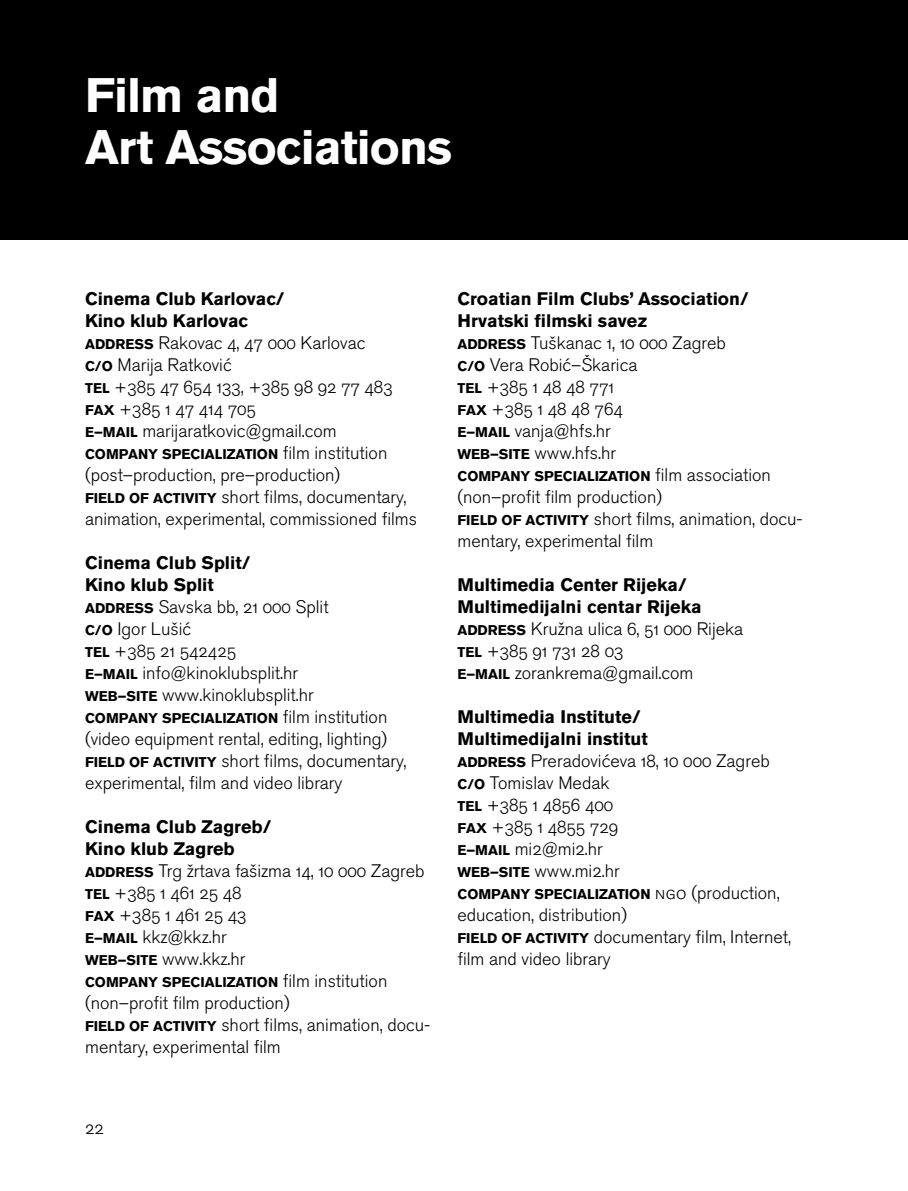
<style>
.page{position:relative;width:908px;height:1191px;background:#fff}
.page>*{position:absolute;margin:0;border:0;box-sizing:border-box;transform-origin:0 0}
.t1{font:700 48px/52px "Akzidenz Grotesk CE";letter-spacing:-.02em;color:#fff}
.t2{font:18px/22px "Akzidenz Grotesk CE Light Os F";color:#000}
.t3{font:700 18px/22px "Akzidenz Grotesk CE";color:#000}
.t4{font:700 14px "Akzidenz Grotesk CE";color:#000}
.s1{font-family:"Akzidenz Grotesk CE";font-weight:700;font-size:14px}
.s2{font-family:"Akzidenz Grotesk CE Light SC"}
</style>
<div class="page">
<div style="left:0;top:0;width:907px;height:239px;background:#000"></div>
<h1 class="t1" style="left:85px;top:70px;width:368px">FILM AND<br>ART ASSOCIATIONS</h1>
<p class="t3" style="left:85px;top:288px;width:201px">CINEMA CLUB KARLOVAC/<br>KINO KLUB KARLOVAC</p>
<p class="t4" style="left:85px;top:336px;width:21px">ADDRESS</p>
<p class="t2" style="left:85px;top:332px;width:309px;text-indent:73px">Rakovac 4, 47 000 Karlovac<br><span class="s1">C/O</span> Marija Ratković<br><span class="s1">TEL</span> +385 47 654 133, +385 98 92 77 483<br><span class="s1">FAX</span> +385 1 47 414 705</p>
<p class="t4" style="left:85px;top:424px;width:28px">E–MAI</p>
<p class="t2" style="left:130px;top:420px;width:208px"><span class="s1">L</span> marijaratkovic@gmail.com</p>
<p class="t4" style="left:85px;top:446px;width:33px">COMPA</p>
<p class="t4" style="left:138px;top:446px;width:34px">NY SPECIA</p>
<p class="t2" style="left:85px;top:442px;width:303px;text-indent:129px"><span class="s1">LIZATION</span> film institution (post–production, pre–production)</p>
<p class="t4" style="left:85px;top:490px;width:77px">FIELD OF ACTI</p>
<p class="t2" style="left:85px;top:486px;width:333px;text-indent:100px"><span class="s1">VITY</span> short films, documentary, animation, experimental, commissioned films</p>
<p class="t3" style="left:85px;top:552px;width:167px">CINEMA CLUB SPLIT/<br>KINO KLUB SPLIT</p>
<p class="t4" style="left:85px;top:600px;width:21px">ADDRESS</p>
<p class="t2" style="left:85px;top:596px;width:245px;text-indent:73px">Savska bb, 21 000 Split<br><span class="s1">C/O</span> Igor Lušić<br><span class="s1">TEL</span> +385 21 542425</p>
<p class="t4" style="left:85px;top:666px;width:28px">E–MAI</p>
<p class="t2" style="left:130px;top:662px;width:169px"><span class="s1">L</span> info@kinoklubsplit.hr</p>
<p class="t4" style="left:85px;top:688px;width:51px">WEB–SITE</p>
<p class="t2" style="left:162px;top:684px;width:153px">www.kinoklubsplit.hr</p>
<p class="t4" style="left:85px;top:710px;width:33px">COMPA</p>
<p class="t4" style="left:138px;top:710px;width:34px">NY SPECIA</p>
<p class="t2" style="left:85px;top:706px;width:303px;text-align:right"><span class="s1">LIZATION</span> film institution<br>(video equipment rental, editing, lighting)</p>
<p class="t4" style="left:85px;top:754px;width:77px">FIELD OF ACTI</p>
<p class="t2" style="left:85px;top:750px;width:323px;text-indent:100px"><span class="s1">VITY</span> short films, documentary, experimental, film and video library</p>
<p class="t3" style="left:85px;top:816px;width:188px">CINEMA CLUB ZAGREB/<br>KINO KLUB ZAGREB</p>
<p class="t4" style="left:85px;top:864px;width:21px">ADDRESS</p>
<p class="t2" style="left:85px;top:860px;width:341px;text-indent:73px">Trg žrtava fašizma 14, 10 000 Zagreb<br><span class="s1">TEL</span> +385 1 461 25 48<br><span class="s1">FAX</span> +385 1 461 25 43</p>
<p class="t4" style="left:85px;top:930px;width:28px">E–MAI</p>
<p class="t2" style="left:130px;top:926px;width:98px"><span class="s1">L</span> kkz@kkz.hr</p>
<p class="t4" style="left:85px;top:952px;width:51px">WEB–SITE</p>
<p class="t2" style="left:162px;top:948px;width:85px">www.kkz.hr</p>
<p class="t4" style="left:85px;top:974px;width:33px">COMPA</p>
<p class="t4" style="left:138px;top:974px;width:34px">NY SPECIA</p>
<p class="t2" style="left:85px;top:970px;width:303px;text-indent:129px"><span class="s1">LIZATION</span> film institution (non–profit film production)</p>
<p class="t4" style="left:85px;top:1018px;width:77px">FIELD OF ACTI</p>
<p class="t2" style="left:85px;top:1014px;width:346px;text-indent:100px"><span class="s1">VITY</span> short films, animation, docu&shy;mentary, experimental film</p>
<p class="t2" style="left:85px;top:1117px;width:20px">22</p>
<p class="t3" style="left:457px;top:288px;width:292px">CROATIAN FILM CLUBS’ ASSOCIATION/<br>HRVATSKI FILMSKI SAVEZ</p>
<p class="t4" style="left:457px;top:336px;width:21px">ADDRESS</p>
<p class="t2" style="left:457px;top:332px;width:270px;text-indent:73px">Tuškanac 1, 10 000 Zagreb<br><span class="s1">C/O</span> Vera Robić–Škarica<br><span class="s1">TEL</span> +385 1 48 48 771<br><span class="s1">FAX</span> +385 1 48 48 764</p>
<p class="t4" style="left:457px;top:424px;width:28px">E–MAI</p>
<p class="t2" style="left:502px;top:420px;width:110px"><span class="s1">L</span> vanja@hfs.hr</p>
<p class="t4" style="left:457px;top:446px;width:51px">WEB–SITE</p>
<p class="t2" style="left:534px;top:442px;width:83px">www.hfs.hr</p>
<p class="t4" style="left:457px;top:468px;width:33px">COMPA</p>
<p class="t4" style="left:510px;top:468px;width:34px">NY SPECIA</p>
<p class="t2" style="left:457px;top:464px;width:315px;text-indent:129px"><span class="s1">LIZATION</span> film association (non–profit film production)</p>
<p class="t4" style="left:457px;top:512px;width:77px">FIELD OF ACTI</p>
<p class="t2" style="left:457px;top:508px;width:346px;text-indent:100px"><span class="s1">VITY</span> short films, animation, docu&shy;mentary, experimental film</p>
<p class="t3" style="left:457px;top:574px;width:246px">MULTIMEDIA CENTER RIJEKA/<br>MULTIMEDIJALNI CENTAR RIJEKA</p>
<p class="t4" style="left:457px;top:622px;width:21px">ADDRESS</p>
<p class="t2" style="left:457px;top:618px;width:287px;text-indent:73px">Kružna ulica 6, 51 000 Rijeka<br><span class="s1">TEL</span> +385 91 731 28 03</p>
<p class="t4" style="left:457px;top:666px;width:28px">E–MAI</p>
<p class="t2" style="left:502px;top:662px;width:192px"><span class="s1">L</span> zorankrema@gmail.com</p>
<p class="t3" style="left:457px;top:706px;width:192px">MULTIMEDIA INSTITUTE/<br>MULTIMEDIJALNI INSTITUT</p>
<p class="t4" style="left:457px;top:754px;width:21px">ADDRESS</p>
<p class="t2" style="left:457px;top:750px;width:313px;text-indent:73px">Preradovićeva 18, 10 000 Zagreb<br><span class="s1">C/O</span> Tomislav Medak<br><span class="s1">TEL</span> +385 1 4856 400<br><span class="s1">FAX</span> +385 1 4855 729</p>
<p class="t4" style="left:457px;top:842px;width:28px">E–MAI</p>
<p class="t2" style="left:502px;top:838px;width:102px"><span class="s1">L</span> mi2@mi2.hr</p>
<p class="t4" style="left:457px;top:864px;width:51px">WEB–SITE</p>
<p class="t2" style="left:534px;top:860px;width:87px">www.mi2.hr</p>
<p class="t4" style="left:457px;top:886px;width:33px">COMPA</p>
<p class="t4" style="left:510px;top:886px;width:34px">NY SPECIA</p>
<p class="t2" style="left:457px;top:882px;width:323px;text-indent:129px"><span class="s1">LIZATION</span> <span class="s2">ngo</span> (production, education, distribution)</p>
<p class="t4" style="left:457px;top:930px;width:77px">FIELD OF ACTI</p>
<p class="t2" style="left:457px;top:926px;width:335px;text-indent:100px"><span class="s1">VITY</span> documentary film, Internet, film and video library</p>
</div>
